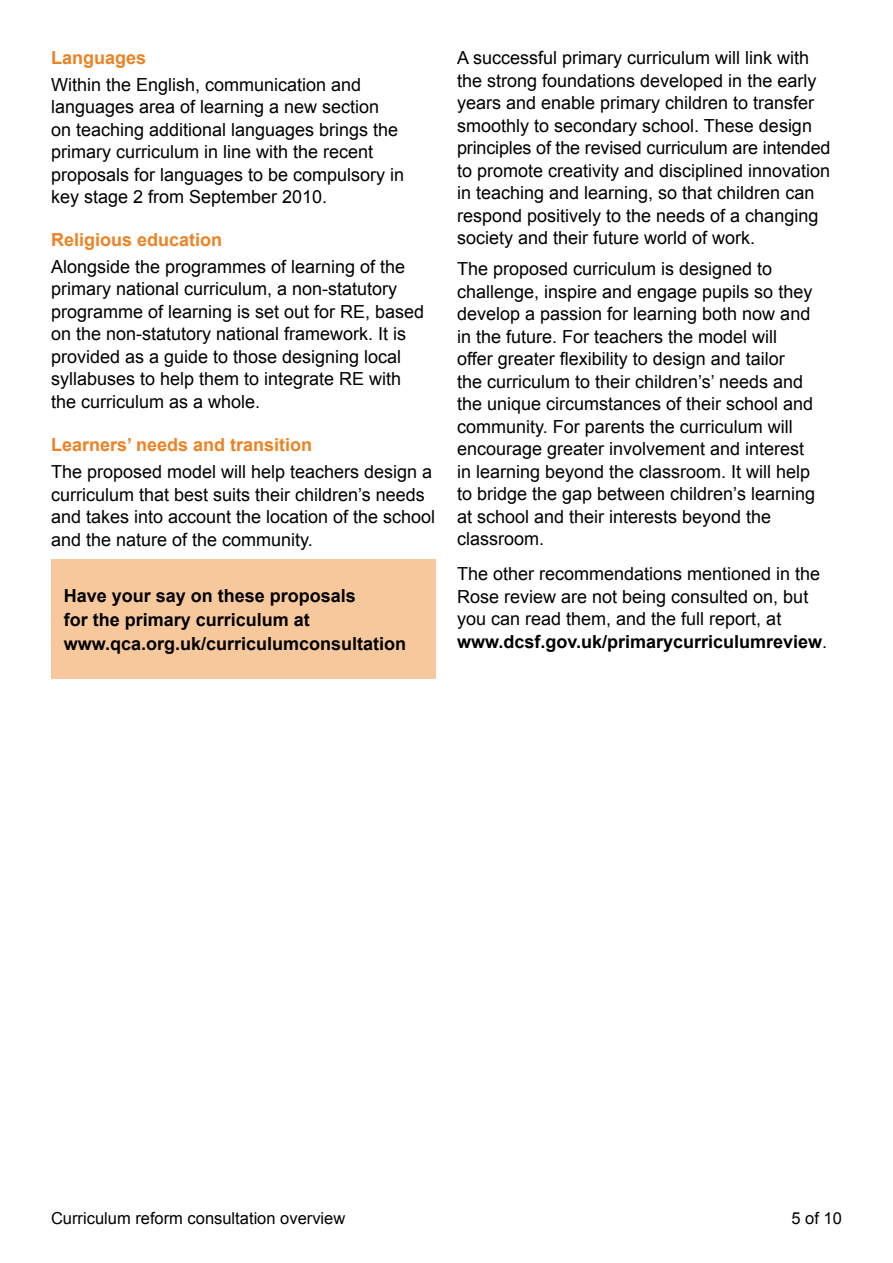
<style>
.page{position:relative;width:893px;height:1263px;background:#fff}
.page>*{position:absolute;margin:0;border:0;box-sizing:border-box;transform-origin:0 0}
.t1{font:18px/22.5px "Arial";color:#000}
.t2{font:700 18px/24px "Arial";color:#000}
.t3{font:700 18px "Arial";color:#ec8223}
.t4{font:16.5px "Arial";color:#000}
.s1{font-weight:700}
</style>
<div class="page">
<div style="left:51px;top:560px;width:385px;height:119px;background:#f7c89c"></div>
<p class="t3" style="left:51px;top:46px;width:97px">Languages</p>
<p class="t1" style="left:51px;top:73px;width:355px">Within the English, communication and languages area of learning a new section<br>on teaching additional languages brings the primary curriculum in line with the recent proposals for languages to be compulsory in key stage 2 from September 2010.</p>
<p class="t3" style="left:51px;top:228px;width:173px">Religious education</p>
<p class="t1" style="left:51px;top:255px;width:375px">Alongside the programmes of learning of the primary national curriculum, a non-statutory programme of learning is set out for RE, based on the non-statutory national framework. It is provided as a guide to those designing local syllabuses to help them to integrate RE with the curriculum as a whole.</p>
<p class="t3" style="left:51px;top:433px;width:263px">Learners’ needs and transition</p>
<p class="t1" style="left:51px;top:461px;width:386px">The proposed model will help teachers design a curriculum that best suits their children’s needs and takes into account the location of the school and the nature of the community.</p>
<p class="t2" style="left:64px;top:584px;width:344px">Have your say on these proposals<br>for the primary curriculum at www.qca.org.uk/curriculumconsultation</p>
<p class="t1" style="left:457px;top:47px;width:375px">A successful primary curriculum will link with the strong foundations developed in the early years and enable primary children to transfer smoothly to secondary school. These design principles of the revised curriculum are intended to promote creativity and disciplined innovation in teaching and learning, so that children can respond positively to the needs of a changing society and their future world of work.</p>
<p class="t1" style="left:457px;top:258px;width:359px">The proposed curriculum is designed to challenge, inspire and engage pupils so they develop a passion for learning both now and in the future. For teachers the model will offer greater flexibility to design and tailor<br>the curriculum to their children’s’ needs and the unique circumstances of their school and community. For parents the curriculum will encourage greater involvement and interest in learning beyond the classroom. It will help to bridge the gap between children’s learning at school and their interests beyond the classroom.</p>
<p class="t1" style="left:457px;top:563px;width:372px">The other recommendations mentioned in the Rose review are not being consulted on, but you can read them, and the full report, at <span class="s1">www.dcsf.gov.uk/primarycurriculumreview</span>.</p>
<p class="t4" style="left:51px;top:1207px;width:296px">Curriculum reform consultation overview</p>
<p class="t4" style="left:791px;top:1207px;width:52px">5 of 10</p>
</div>
